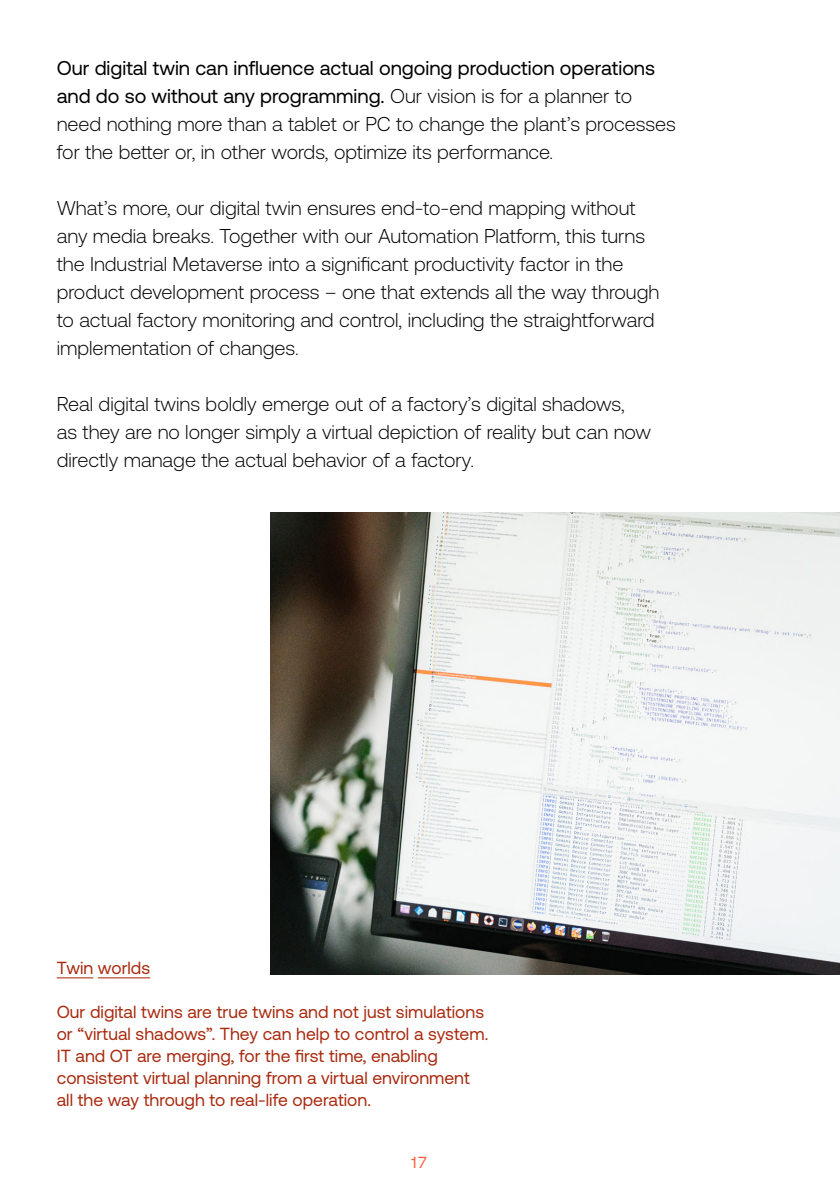
<style>
.page{position:relative;width:840px;height:1191px;background:#fff}
.page>*{position:absolute;margin:0;border:0;box-sizing:border-box;transform-origin:0 0}
.t1{font:300 20px/28px "Aeonik";color:#000}
.t2{font:17.6px/22px "Aeonik";color:#a92b10}
.t3{font:16px "Aeonik";color:#ff5a36}
.s1{font-weight:400}
</style>
<div class="page">
<hr style="left:57px;top:977px;width:36px;height:1px;background:#a92b10">
<hr style="left:98px;top:977px;width:52px;height:1px;background:#a92b10">
<img style="left:271px;top:512px;width:568px;height:462px">
<p class="t1" style="left:57px;top:54px;width:620px"><span class="s1">Our digital twin can influence actual ongoing production operations and do so without any programming.</span> Our vision is for a planner to need nothing more than a tablet or PC to change the plant’s processes for the better or, in other words, optimize its performance.</p>
<p class="t1" style="left:57px;top:194px;width:603px">What’s more, our digital twin ensures end-to-end mapping without any media breaks. Together with our Automation Platform, this turns the Industrial Metaverse into a significant productivity factor in the product development process – one that extends all the way through to actual factory monitoring and control, including the straightforward implementation of changes.</p>
<p class="t1" style="left:57px;top:390px;width:595px">Real digital twins boldly emerge out of a factory’s digital shadows,<br>as they are no longer simply a virtual depiction of reality but can now directly manage the actual behavior of a factory.</p>
<p class="t2" style="left:57px;top:957px;width:95px">Twin worlds</p>
<p class="t2" style="left:57px;top:1001px;width:433px">Our digital twins are true twins and not just simulations or “virtual shadows”. They can help to control a system.<br>IT and OT are merging, for the first time, enabling consistent virtual planning from a virtual environment all the way through to real-life operation.</p>
<p class="t3" style="left:411px;top:1153px;width:16px">17</p>
</div>
